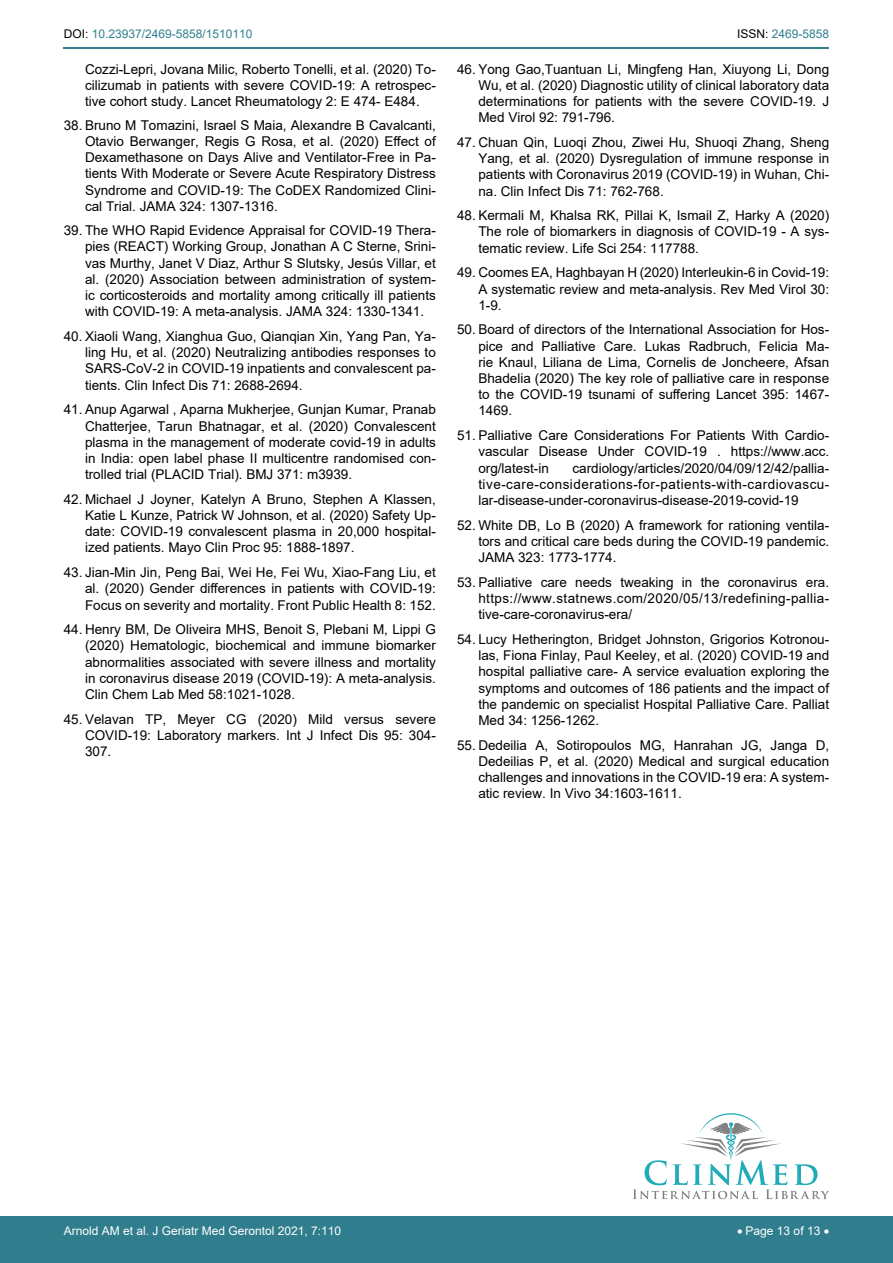
<style>
.page{position:relative;width:893px;height:1263px;background:#fff}
.page>*{position:absolute;margin:0;border:0;box-sizing:border-box;transform-origin:0 0}
.t1{font:13.5px/16.2px "Arial";color:#000;text-align:justify}
.t2{font:12px "Arial";color:#fff}
.t3{font:12px "Arial";color:#30808d}
.s1{color:#000}
</style>
<div class="page">
<hr style="left:64px;top:47px;width:765px;height:1px;background:#30808d">
<div style="left:0;top:1217px;width:893px;height:46px;background:#307d8d"></div>
<svg style="left:633px;top:1113px;width:196px;height:86px"></svg>
<p class="t3" style="left:64px;top:26px;width:190px"><span class="s1">DOI:</span> 10.23937/2469-5858/1510110</p>
<p class="t3" style="left:737px;top:26px;width:94px"><span class="s1">ISSN:</span> 2469-5858</p>
<p class="t1" style="left:85px;top:61px;width:352px">Cozzi-Lepri, Jovana Milic, Roberto Tonelli, et al. (2020) To&shy;cilizumab in patients with severe COVID-19: A retrospec&shy;tive cohort study. Lancet Rheumatology 2: E 474- E484.</p>
<p class="t1" style="left:85px;top:117px;width:352px;text-indent:-21px">38. Bruno M Tomazini, Israel S Maia, Alexandre B Cavalcanti, Otavio Berwanger, Regis G Rosa, et al. (2020) Effect of Dexamethasone on Days Alive and Ventilator-Free in Pa&shy;tients With Moderate or Severe Acute Respiratory Distress Syndrome and COVID-19: The CoDEX Randomized Clini&shy;cal Trial. JAMA 324: 1307-1316.</p>
<p class="t1" style="left:85px;top:222px;width:352px;text-indent:-21px">39. The WHO Rapid Evidence Appraisal for COVID-19 Thera&shy;pies (REACT) Working Group, Jonathan A C Sterne, Srini&shy;vas Murthy, Janet V Diaz, Arthur S Slutsky, Jesús Villar, et al. (2020) Association between administration of system&shy;ic corticosteroids and mortality among critically ill patients with COVID-19: A meta-analysis. JAMA 324: 1330-1341.</p>
<p class="t1" style="left:85px;top:328px;width:352px;text-indent:-21px">40. Xiaoli Wang, Xianghua Guo, Qianqian Xin, Yang Pan, Ya&shy;ling Hu, et al. (2020) Neutralizing antibodies responses to SARS-CoV-2 in COVID-19 inpatients and convalescent pa&shy;tients. Clin Infect Dis 71: 2688-2694.</p>
<p class="t1" style="left:85px;top:401px;width:352px;text-indent:-21px">41. Anup Agarwal , Aparna Mukherjee, Gunjan Kumar, Pranab Chatterjee, Tarun Bhatnagar, et al. (2020) Convalescent plasma in the management of moderate covid-19 in adults in India: open label phase II multicentre randomised con&shy;trolled trial (PLACID Trial). BMJ 371: m3939.</p>
<p class="t1" style="left:85px;top:491px;width:352px;text-indent:-21px">42. Michael J Joyner, Katelyn A Bruno, Stephen A Klassen, Katie L Kunze, Patrick W Johnson, et al. (2020) Safety Up&shy;date: COVID-19 convalescent plasma in 20,000 hospital&shy;ized patients. Mayo Clin Proc 95: 1888-1897.</p>
<p class="t1" style="left:85px;top:564px;width:352px;text-indent:-21px">43. Jian-Min Jin, Peng Bai, Wei He, Fei Wu, Xiao-Fang Liu, et al. (2020) Gender differences in patients with COVID-19:<br>Focus on severity and mortality. Front Public Health 8: 152.</p>
<p class="t1" style="left:85px;top:621px;width:352px;text-indent:-21px">44. Henry BM, De Oliveira MHS, Benoit S, Plebani M, Lippi G (2020) Hematologic, biochemical and immune biomarker abnormalities associated with severe illness and mortality in coronavirus disease 2019 (COVID-19): A meta-analysis.<br>Clin Chem Lab Med 58:1021-1028.</p>
<p class="t1" style="left:85px;top:711px;width:352px;text-indent:-21px">45. Velavan TP, Meyer CG (2020) Mild versus severe COVID-19: Laboratory markers. Int J Infect Dis 95: 304- 307.</p>
<p class="t1" style="left:478px;top:61px;width:352px;text-indent:-21px">46. Yong Gao,Tuantuan Li, Mingfeng Han, Xiuyong Li, Dong Wu, et al. (2020) Diagnostic utility of clinical laboratory data determinations for patients with the severe COVID-19. J Med Virol 92: 791-796.</p>
<p class="t1" style="left:478px;top:134px;width:352px;text-indent:-21px">47. Chuan Qin, Luoqi Zhou, Ziwei Hu, Shuoqi Zhang, Sheng Yang, et al. (2020) Dysregulation of immune response in patients with Coronavirus 2019 (COVID-19) in Wuhan, Chi&shy;na. Clin Infect Dis 71: 762-768.</p>
<p class="t1" style="left:478px;top:207px;width:352px;text-indent:-21px">48. Kermali M, Khalsa RK, Pillai K, Ismail Z, Harky A (2020)<br>The role of biomarkers in diagnosis of COVID-19 - A sys&shy;tematic review. Life Sci 254: 117788.</p>
<p class="t1" style="left:478px;top:264px;width:352px;text-indent:-21px">49. Coomes EA, Haghbayan H (2020) Interleukin-6 in Covid-19:<br>A systematic review and meta-analysis. Rev Med Virol 30:<br>1-9.</p>
<p class="t1" style="left:478px;top:322px;width:352px;text-indent:-21px">50. Board of directors of the International Association for Hos&shy;pice and Palliative Care. Lukas Radbruch, Felicia Ma&shy;rie Knaul, Liliana de Lima, Cornelis de Joncheere, Afsan Bhadelia (2020) The key role of palliative care in response to the COVID-19 tsunami of suffering Lancet 395: 1467- 1469.</p>
<p class="t1" style="left:478px;top:427px;width:352px;text-indent:-21px">51. Palliative Care Considerations For Patients With Cardio&shy;vascular Disease Under COVID-19 . https://www.acc. org/latest-in</p>
<p class="t1" style="left:478px;top:460px;width:352px;text-indent:94px">cardiology/articles/2020/04/09/12/42/pallia&shy;tive-care-considerations-for-patients-with-cardiovascu&shy;lar-disease-under-coronavirus-disease-2019-covid-19</p>
<p class="t1" style="left:478px;top:517px;width:352px;text-indent:-21px">52. White DB, Lo B (2020) A framework for rationing ventila&shy;tors and critical care beds during the COVID-19 pandemic.<br>JAMA 323: 1773-1774.</p>
<p class="t1" style="left:478px;top:574px;width:352px;text-indent:-21px">53. Palliative care needs tweaking in the coronavirus era. https://www.statnews.com/2020/05/13/redefining-pallia&shy;tive-care-coronavirus-era/</p>
<p class="t1" style="left:478px;top:631px;width:352px;text-indent:-21px">54. Lucy Hetherington, Bridget Johnston, Grigorios Kotronou&shy;las, Fiona Finlay, Paul Keeley, et al. (2020) COVID-19 and hospital palliative care- A service evaluation exploring the symptoms and outcomes of 186 patients and the impact of the pandemic on specialist Hospital Palliative Care. Palliat Med 34: 1256-1262.</p>
<p class="t1" style="left:478px;top:737px;width:352px;text-indent:-21px">55. Dedeilia A, Sotiropoulos MG, Hanrahan JG, Janga D, Dedeilias P, et al. (2020) Medical and surgical education challenges and innovations in the COVID-19 era: A system&shy;atic review. In Vivo 34:1603-1611.</p>
<p class="t2" style="left:64px;top:1223px;width:279px">Arnold AM et al. J Geriatr Med Gerontol 2021, 7:110</p>
<p class="t2" style="left:737px;top:1223px;width:94px">• Page 13 of 13 •</p>
</div>
